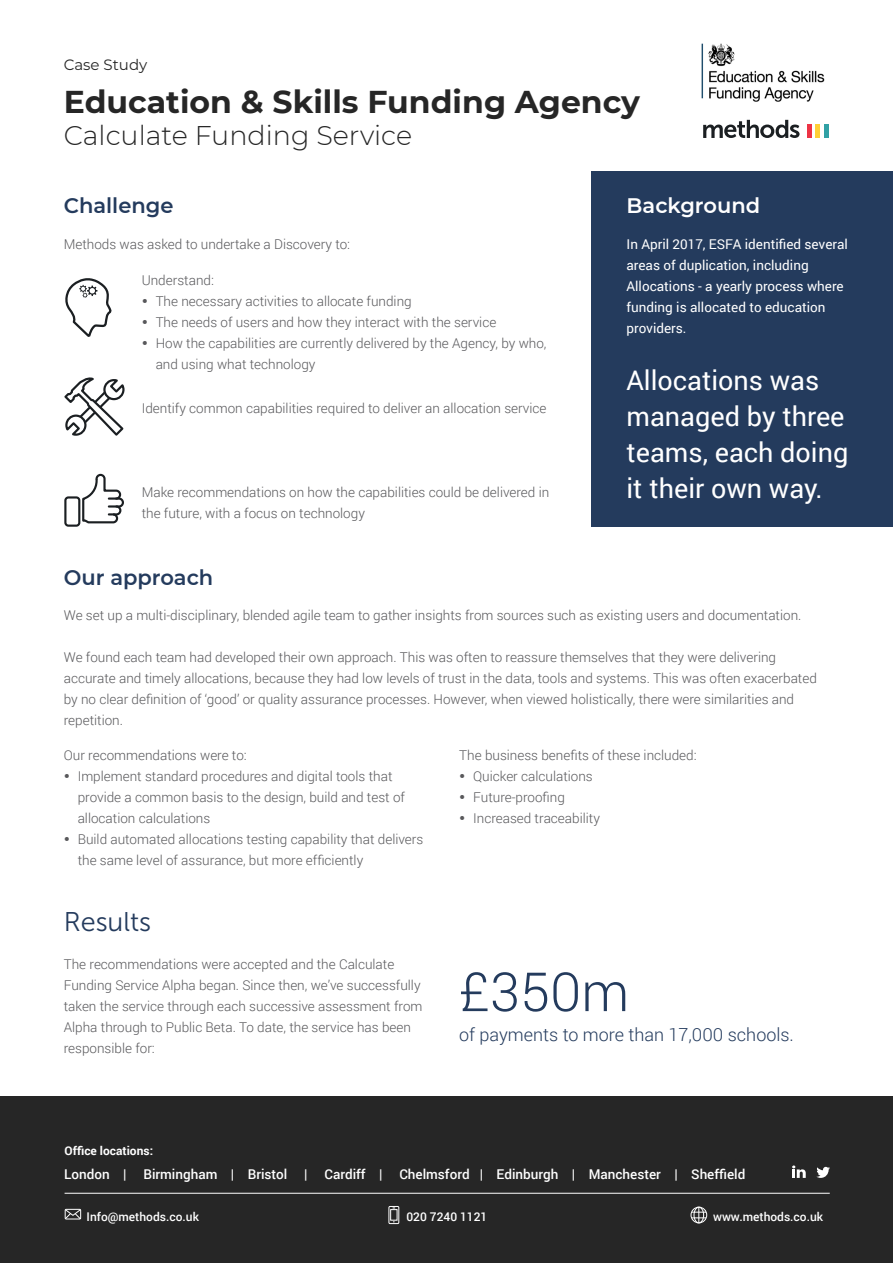
<style>
.page{position:relative;width:893px;height:1263px;background:#fff}
.page>*{position:absolute;margin:0;border:0;box-sizing:border-box;transform-origin:0 0}
.t1{font:300 54px "Roboto";color:#243b5d}
.t2{font:700 31.5px "Montserrat";color:#262626}
.t3{font:27px/36px "Roboto";color:#fff}
.t4{font:300 27px "Montserrat";color:#262626}
.t5{font:27px "Museo Sans 300";color:#243b5d}
.t6{font:600 21px "Montserrat";color:#243b5d}
.t7{font:600 21px "Montserrat";color:#fff}
.t8{font:300 18px "Roboto";color:#243b5d}
.t9{font:15px "Montserrat";color:#262626}
.t10{font:300 13.5px/21px "Roboto";color:#58585b}
.t11{font:13.5px/21px "Roboto";color:#fff}
.t12{font:500 13.5px "Roboto";color:#fff}
.t13{font:500 12px "Roboto";color:#fff}
.t14{font:700 12px "Roboto";color:#fff}
.s1{font-family:"Museo Sans 300";font-weight:400;font-size:14.25px}
</style>
<div class="page">
<div style="left:591px;top:172px;width:302px;height:355px;background:#243b5d"></div>
<svg style="left:703px;top:120px;width:96px;height:18px"></svg>
<hr style="left:808px;top:125px;width:4px;height:13px;background:#ed3345">
<hr style="left:816px;top:125px;width:4px;height:13px;background:#ffcf37">
<hr style="left:824px;top:125px;width:4px;height:13px;background:#31a1a5">
<svg style="left:65px;top:278px;width:47px;height:59px"></svg>
<svg style="left:64px;top:377px;width:61px;height:59px"></svg>
<div style="left:64px;top:496px;width:16px;height:31px;border:2px solid #1b1f22;border-radius:3px"></div>
<svg style="left:82px;top:473px;width:42px;height:51px"></svg>
<img style="left:701px;top:43px;width:124px;height:59px">
<div style="left:0;top:1096px;width:893px;height:167px;background:#262626"></div>
<div style="left:389px;top:1206px;width:10px;height:18px;border:1px solid #fff"></div>
<svg style="left:389px;top:1208px;width:9px;height:16px"></svg>
<svg style="left:64px;top:1209px;width:17px;height:11px"></svg>
<div style="left:691px;top:1207px;width:16px;height:16px;border:1px solid #fff;border-radius:50%"></div>
<svg style="left:692px;top:1207px;width:15px;height:17px"></svg>
<hr style="left:65px;top:1193px;width:765px;height:1px;background:#fff">
<svg style="left:792px;top:1165px;width:14px;height:13px"></svg>
<svg style="left:816px;top:1167px;width:14px;height:11px"></svg>
<p class="t9" style="left:64px;top:54px;width:85px">Case Study</p>
<p class="t2" style="left:64px;top:79px;width:578px">Education &amp; Skills Funding Agency</p>
<p class="t4" style="left:64px;top:117px;width:350px">Calculate Funding Service</p>
<p class="t6" style="left:64px;top:191px;width:111px">Challenge</p>
<p class="t7" style="left:626px;top:191px;width:135px">Background</p>
<p class="t11" style="left:626px;top:233px;width:223px">In April 2017, ESFA identified several areas of duplication, including<br>Allocations - a yearly process where funding is allocated to education providers.</p>
<p class="t3" style="left:626px;top:361px;width:223px">Allocations was managed by three teams, each doing it their own way.</p>
<p class="t10" style="left:64px;top:233px;width:288px">Methods was asked to undertake a Discovery to:</p>
<p class="t10" style="left:142px;top:269px;width:74px">Understand:</p>
<p class="t10" style="left:142px;top:290px;width:271px"><span class="s1">•</span> The necessary activities to allocate funding</p>
<p class="t10" style="left:142px;top:311px;width:356px"><span class="s1">•</span> The needs of users and how they interact with the service</p>
<p class="t10" style="left:156px;top:332px;width:392px;text-indent:-14px"><span class="s1">•</span> How the capabilities are currently delivered by the Agency, by who, and using what technology</p>
<p class="t10" style="left:142px;top:397px;width:406px">Identify common capabilities required to deliver an allocation service</p>
<p class="t10" style="left:142px;top:481px;width:409px">Make recommendations on how the capabilities could be delivered in the future, with a focus on technology</p>
<p class="t6" style="left:64px;top:562px;width:151px">Our approach</p>
<p class="t10" style="left:64px;top:604px;width:739px">We set up a multi-disciplinary, blended agile team to gather insights from sources such as existing users and documentation.</p>
<p class="t10" style="left:64px;top:646px;width:755px">We found each team had developed their own approach. This was often to reassure themselves that they were delivering accurate and timely allocations, because they had low levels of trust in the data, tools and systems. This was often exacerbated by no clear definition of ‘good’ or quality assurance processes. However, when viewed holistically, there were similarities and repetition.</p>
<p class="t10" style="left:64px;top:744px;width:184px">Our recommendations were to:</p>
<p class="t10" style="left:78px;top:765px;width:329px;text-indent:-14px"><span class="s1">•</span> Implement standard procedures and digital tools that provide a common basis to the design, build and test of allocation calculations</p>
<p class="t10" style="left:78px;top:828px;width:347px;text-indent:-14px"><span class="s1">•</span> Build automated allocations testing capability that delivers the same level of assurance, but more efficiently</p>
<p class="t5" style="left:64px;top:907px;width:89px">Results</p>
<p class="t10" style="left:64px;top:953px;width:360px">The recommendations were accepted and the Calculate Funding Service Alpha began. Since then, we’ve successfully taken the service through each successive assessment from Alpha through to Public Beta. To date, the service has been responsible for:</p>
<p class="t14" style="left:65px;top:1142px;width:90px">Office locations:</p>
<p class="t10" style="left:459px;top:744px;width:239px">The business benefits of these included:</p>
<p class="t10" style="left:459px;top:765px;width:135px"><span class="s1">•</span> Quicker calculations</p>
<p class="t10" style="left:459px;top:786px;width:107px"><span class="s1">•</span> Future-proofing</p>
<p class="t10" style="left:459px;top:807px;width:142px"><span class="s1">•</span> Increased traceability</p>
<p class="t1" style="left:459px;top:954px;width:171px">£350m</p>
<p class="t8" style="left:459px;top:1022px;width:336px">of payments to more than 17,000 schools.</p>
<p class="t12" style="left:64px;top:1165px;width:683px">London | Birmingham | Bristol | Cardiff | Chelmsford | Edinburgh | Manchester | Sheffield</p>
<p class="t13" style="left:64px;top:1166px;width:640px">London | Birmingham | Bristol | Cardiff | Chelmsford | Edinburgh | Manchester | Sheffield</p>
<p class="t13" style="left:86px;top:1208px;width:114px">Info@methods.co.uk</p>
<p class="t13" style="left:406px;top:1208px;width:82px">020 7240 1121</p>
<p class="t13" style="left:713px;top:1208px;width:112px">www.methods.co.uk</p>
</div>
